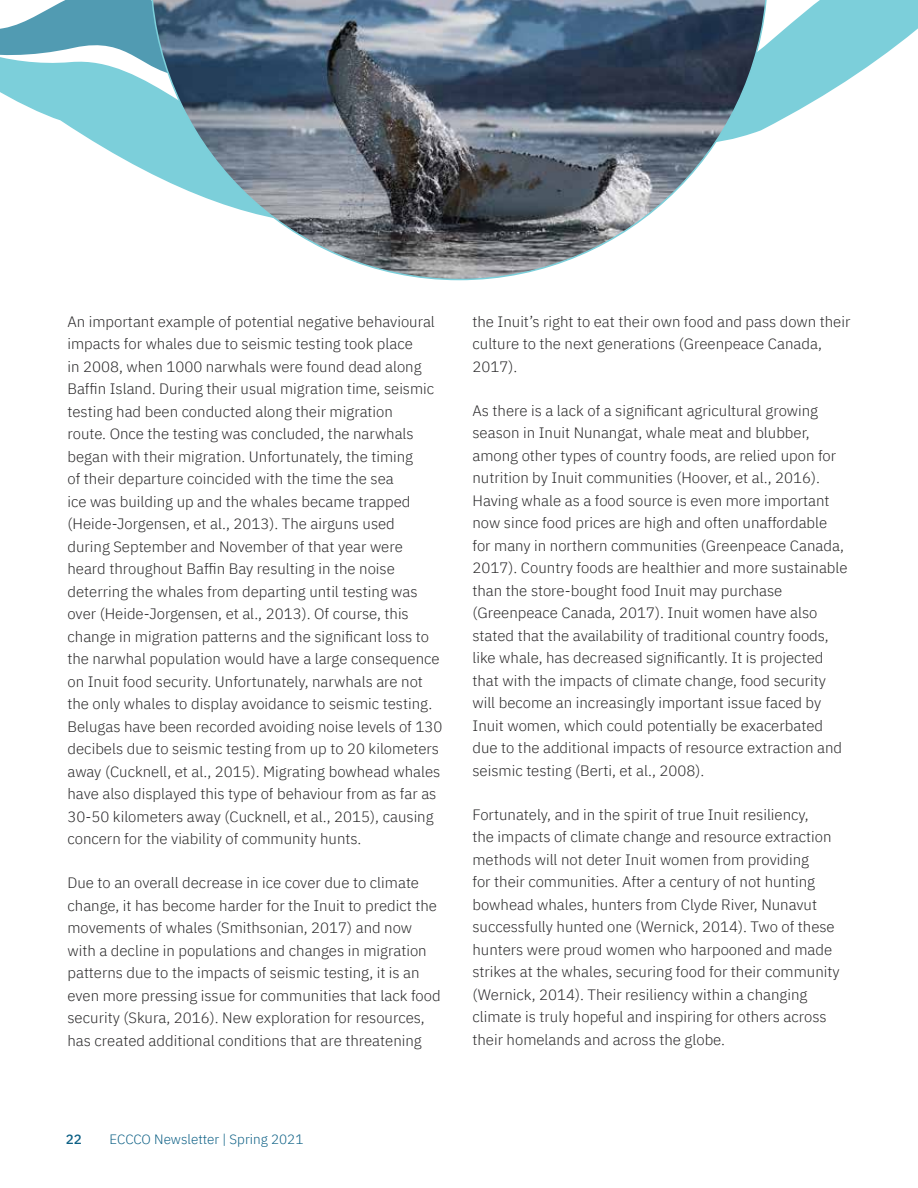
<style>
.page{position:relative;width:918px;height:1188px;background:#fff}
.page>*{position:absolute;margin:0;border:0;box-sizing:border-box;transform-origin:0 0}
.t1{font:300 15px/22.5px "IBM Plex Sans";color:#292829}
.t2{font:300 13.5px "IBM Plex Sans";color:#0d6085}
.t3{font:500 13.5px "IBM Plex Sans";color:#0d6085}
</style>
<div class="page">
<svg style="left:138px;top:0;width:780px;height:173px"></svg>
<svg style="left:0;top:0;width:150px;height:167px"></svg>
<svg style="left:150px;top:0;width:618px;height:280px"></svg>
<p class="t1" style="left:68px;top:309px;width:376px">An important example of potential negative behavioural impacts for whales due to seismic testing took place<br>in 2008, when 1000 narwhals were found dead along Baffin Island. During their usual migration time, seismic testing had been conducted along their migration<br>route. Once the testing was concluded, the narwhals began with their migration. Unfortunately, the timing<br>of their departure coincided with the time the sea<br>ice was building up and the whales became trapped (Heide-Jorgensen, et al., 2013). The airguns used<br>during September and November of that year were heard throughout Baffin Bay resulting in the noise deterring the whales from departing until testing was over (Heide-Jorgensen, et al., 2013). Of course, this change in migration patterns and the significant loss to the narwhal population would have a large consequence on Inuit food security. Unfortunately, narwhals are not the only whales to display avoidance to seismic testing.<br>Belugas have been recorded avoiding noise levels of 130 decibels due to seismic testing from up to 20 kilometers away (Cucknell, et al., 2015). Migrating bowhead whales have also displayed this type of behaviour from as far as 30-50 kilometers away (Cucknell, et al., 2015), causing concern for the viability of community hunts.</p>
<p class="t1" style="left:68px;top:870px;width:375px">Due to an overall decrease in ice cover due to climate change, it has become harder for the Inuit to predict the movements of whales (Smithsonian, 2017) and now with a decline in populations and changes in migration patterns due to the impacts of seismic testing, it is an even more pressing issue for communities that lack food security (Skura, 2016). New exploration for resources, has created additional conditions that are threatening</p>
<p class="t1" style="left:472px;top:309px;width:379px">the Inuit’s right to eat their own food and pass down their culture to the next generations (Greenpeace Canada,<br>2017).</p>
<p class="t1" style="left:472px;top:398px;width:377px">As there is a lack of a significant agricultural growing season in Inuit Nunangat, whale meat and blubber, among other types of country foods, are relied upon for nutrition by Inuit communities (Hoover, et al., 2016).<br>Having whale as a food source is even more important now since food prices are high and often unaffordable for many in northern communities (Greenpeace Canada, 2017). Country foods are healthier and more sustainable than the store-bought food Inuit may purchase (Greenpeace Canada, 2017). Inuit women have also stated that the availability of traditional country foods, like whale, has decreased significantly. It is projected that with the impacts of climate change, food security will become an increasingly important issue faced by Inuit women, which could potentially be exacerbated due to the additional impacts of resource extraction and seismic testing (Berti, et al., 2008).</p>
<p class="t1" style="left:472px;top:802px;width:369px">Fortunately, and in the spirit of true Inuit resiliency,<br>the impacts of climate change and resource extraction methods will not deter Inuit women from providing<br>for their communities. After a century of not hunting bowhead whales, hunters from Clyde River, Nunavut successfully hunted one (Wernick, 2014). Two of these hunters were proud women who harpooned and made strikes at the whales, securing food for their community (Wernick, 2014). Their resiliency within a changing climate is truly hopeful and inspiring for others across their homelands and across the globe.</p>
<p class="t3" style="left:66px;top:1129px;width:18px">22</p>
<p class="t2" style="left:109px;top:1129px;width:196px">ECCCO Newsletter | Spring 2021</p>
</div>
